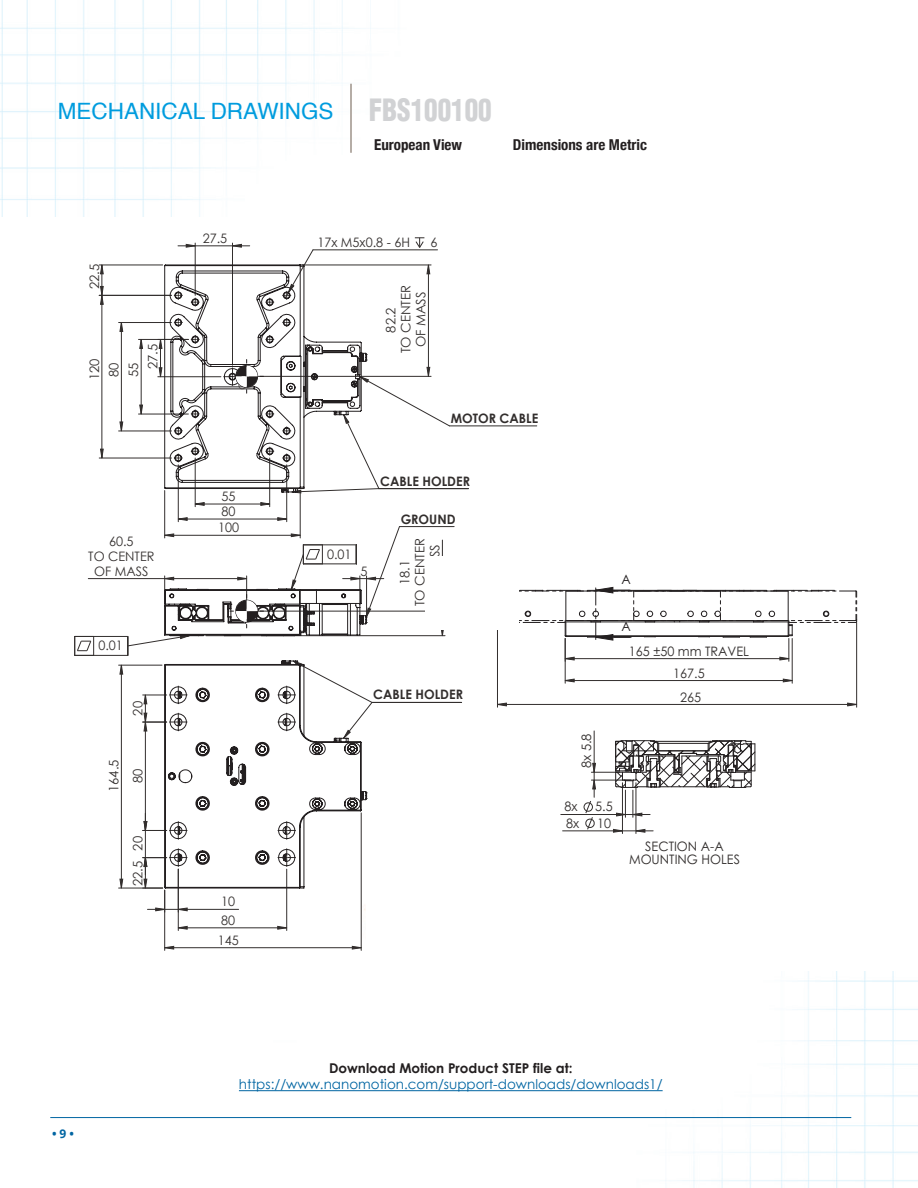
<style>
.page{position:relative;width:918px;height:1188px;background:#fff}
.page>*{position:absolute;margin:0;border:0;box-sizing:border-box;transform-origin:0 0}
.t1{font:22.5px "Helvetica";color:#009cde}
.t2{font:700 condensed 15px "Helvetica Neue";color:#231f20}
.t3{font:13.5px/16.2px "Century Gothic";color:#0065a2;text-align:center}
.t4{font:13.05px/15px "Century Gothic";color:#322e2d;text-align:center}
.t5{font:700 13.05px "Century Gothic";color:#322e2d}
.t6{font:13.05px "Century Gothic";color:#231f20}
.t7{font:700 12px "Open Sans";color:#0065a2}
.s1{font-weight:900;font-stretch:condensed;font-size:30px;color:#d1d2d4}
.s2{font-weight:700;color:#231f20}
</style>
<div class="page">
<img style="left:187px;top:971px;width:731px;height:217px">
<svg style="left:74px;top:636px;width:20px;height:20px"></svg>
<hr style="left:75px;top:655px;width:53px;height:1px;background:#322e2d">
<hr style="left:75px;top:636px;width:53px;height:1px;background:#322e2d">
<hr style="left:88px;top:578px;width:159px;height:1px;background:#322e2d">
<hr style="left:164px;top:890px;width:1px;height:60px;background:#322e2d">
<hr style="left:361px;top:813px;width:1px;height:137px;background:#322e2d">
<hr style="left:99px;top:265px;width:64px;height:1px;background:#322e2d">
<hr style="left:99px;top:295px;width:72px;height:1px;background:#322e2d">
<hr style="left:99px;top:458px;width:72px;height:1px;background:#322e2d">
<svg style="left:100px;top:238px;width:350px;height:692px"></svg>
<svg style="left:497px;top:586px;width:361px;height:248px"></svg>
<div style="left:425px;top:556px;width:94px;height:74px;background:#fff"></div>
<hr style="left:50px;top:1117px;width:801px;height:1px;background:#0065a2">
<div style="left:366px;top:847px;width:228px;height:172px;background:#fff"></div>
<img style="left:0;top:0;width:371px;height:217px">
<hr style="left:350px;top:84px;width:2px;height:69px;background:#9e938a">
<hr style="left:239px;top:1090px;width:424px;height:1px;background:#0065a2">
<p class="t1" style="left:58px;top:102px;width:435px">MECHANICAL DRAWINGS <span class="s1">FBS100100</span></p>
<p class="t2" style="left:374px;top:136px;width:90px">European View</p>
<p class="t2" style="left:513px;top:136px;width:136px">Dimensions are Metric</p>
<p class="t4" style="left:86px;top:289px;width:27px;rotate:-90deg">22.5</p>
<p class="t4" style="left:84px;top:380px;width:23px;line-height:19.6px;text-align:left;rotate:-90deg">120<br>80<br>55</p>
<p class="t4" style="left:145px;top:369px;width:27px;rotate:-90deg">27.5</p>
<p class="t4" style="left:203px;top:230px;width:26px">27.5</p>
<p class="t4" style="left:88px;top:533px;width:68px">60.5<br>TO CENTER<br>OF MASS</p>
<p class="t4" style="left:98px;top:638px;width:26px">0.01</p>
<p class="t4" style="left:130px;top:716px;width:16px;rotate:-90deg">20</p>
<p class="t4" style="left:106px;top:792px;width:34px;rotate:-90deg">164.5</p>
<p class="t4" style="left:130px;top:783px;width:16px;rotate:-90deg">80</p>
<p class="t4" style="left:130px;top:851px;width:16px;rotate:-90deg">20</p>
<p class="t4" style="left:130px;top:886px;width:27px;rotate:-90deg">22.5</p>
<p class="t4" style="left:222px;top:488px;width:16px">55</p>
<p class="t4" style="left:222px;top:503px;width:16px">80</p>
<p class="t4" style="left:218px;top:520px;width:23px">100</p>
<p class="t4" style="left:221px;top:894px;width:16px">10</p>
<p class="t4" style="left:218px;top:932px;width:23px">145</p>
<p class="t4" style="left:221px;top:912px;width:16px">80</p>
<p class="t4" style="left:317px;top:234px;width:94px">17x M5x0.8 - 6H</p>
<p class="t4" style="left:431px;top:234px;width:9px">6</p>
<p class="t4" style="left:383px;top:353px;width:70px;rotate:-90deg">82.2<br>TO CENTER<br>OF MASS</p>
<p class="t5" style="left:451px;top:410px;width:89px">MOTOR CABLE</p>
<p class="t5" style="left:380px;top:473px;width:91px">CABLE HOLDER</p>
<p class="t4" style="left:327px;top:546px;width:26px">0.01</p>
<p class="t4" style="left:361px;top:563px;width:9px">5</p>
<p class="t5" style="left:401px;top:510px;width:56px">GROUND</p>
<p class="t4" style="left:397px;top:606px;width:70px;rotate:-90deg">18.1<br>TO CENTER</p>
<p class="t6" style="left:622px;top:571px;width:11px">A</p>
<p class="t6" style="left:622px;top:618px;width:11px">A</p>
<p class="t4" style="left:629px;top:643px;width:122px">165 ±50 mm TRAVEL</p>
<p class="t4" style="left:673px;top:665px;width:33px">167.5</p>
<p class="t5" style="left:373px;top:686px;width:91px">CABLE HOLDER</p>
<p class="t4" style="left:680px;top:689px;width:23px">265</p>
<p class="t4" style="left:579px;top:768px;width:37px;rotate:-90deg">8x 5.8</p>
<p class="t4" style="left:564px;top:799px;width:15px">8x</p>
<p class="t4" style="left:595px;top:799px;width:19px">5.5</p>
<p class="t4" style="left:566px;top:815px;width:15px">8x</p>
<p class="t4" style="left:597px;top:815px;width:16px">10</p>
<p class="t4" style="left:629px;top:840px;width:112px;line-height:12.3px">SECTION A-A<br>MOUNTING HOLES</p>
<p class="t7" style="left:52px;top:1126px;width:24px">• 9 •</p>
<p class="t3" style="left:239px;top:1060px;width:425px"><span class="s2">Download Motion Product STEP file at: </span>https://www.nanomotion.com/support-downloads/downloads1/</p>
</div>
